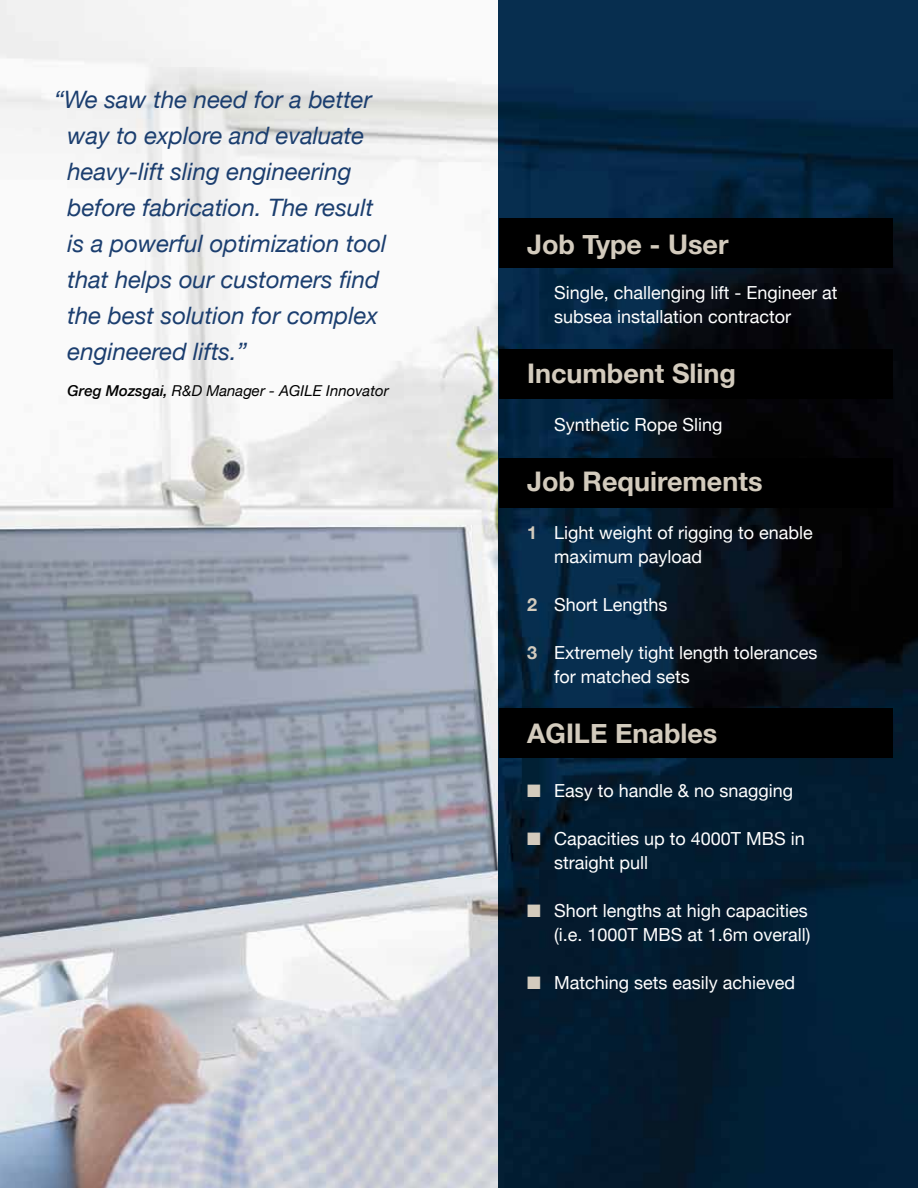
<style>
.page{position:relative;width:918px;height:1188px;background:#fff}
.page>*{position:absolute;margin:0;border:0;box-sizing:border-box;transform-origin:0 0}
.t1{font:700 27px "Helvetica Neue";color:#d3cbbd}
.t2{font:italic 24px/36px "Helvetica Neue";color:#1b3e6f}
.t3{font:18px/24px "Helvetica Neue";color:#fff}
.t4{font:italic 15px "Helvetica Neue";color:#000}
.s1{font-weight:500}
.s2{font-weight:700;color:#d3cbbd}
.s3{color:#d3cbbd}
</style>
<div class="page">
<img style="left:0;top:0;width:499px;height:1188px">
<img style="left:499px;top:0;width:419px;height:1188px">
<div style="left:499px;top:708px;width:393px;height:50px;background:#000"></div>
<div style="left:499px;top:458px;width:393px;height:50px;background:#000"></div>
<div style="left:499px;top:349px;width:393px;height:50px;background:#000"></div>
<div style="left:499px;top:218px;width:393px;height:50px;background:#000"></div>
<h2 class="t2" style="left:67px;top:83px;width:321px;text-indent:-13px">“We saw the need for a better way to explore and evaluate heavy-lift sling engineering before fabrication. The result is a powerful optimization tool that helps our customers find the best solution for complex engineered lifts.”</h2>
<p class="t4" style="left:68px;top:380px;width:323px"><span class="s1">Greg Mozsgai,</span> R&amp;D Manager - AGILE Innovator</p>
<h1 class="t1" style="left:527px;top:223px;width:203px">Job Type - User</h1>
<p class="t3" style="left:554px;top:282px;width:285px">Single, challenging lift - Engineer at subsea installation contractor</p>
<h1 class="t1" style="left:527px;top:352px;width:210px">Incumbent Sling</h1>
<p class="t3" style="left:554px;top:414px;width:170px">Synthetic Rope Sling</p>
<h1 class="t1" style="left:527px;top:460px;width:237px">Job Requirements</h1>
<p class="t3" style="left:554px;top:522px;width:260px;text-indent:-27px"><span class="s2">1</span> Light weight of rigging to enable maximum payload</p>
<p class="t3" style="left:527px;top:594px;width:142px"><span class="s2">2</span> Short Lengths</p>
<p class="t3" style="left:554px;top:642px;width:265px;text-indent:-27px"><span class="s2">3</span> Extremely tight length tolerances for matched sets</p>
<h1 class="t1" style="left:527px;top:712px;width:192px">AGILE Enables</h1>
<p class="t3" style="left:527px;top:780px;width:268px"><span class="s3">■</span> Easy to handle &amp; no snagging</p>
<p class="t3" style="left:554px;top:828px;width:252px;text-indent:-27px"><span class="s3">■</span> Capacities up to 4000T MBS in straight pull</p>
<p class="t3" style="left:527px;top:900px;width:285px;text-align:right"><span class="s3">■</span> Short lengths at high capacities (i.e. 1000T MBS at 1.6m overall)</p>
<p class="t3" style="left:527px;top:972px;width:270px"><span class="s3">■</span> Matching sets easily achieved</p>
</div>
